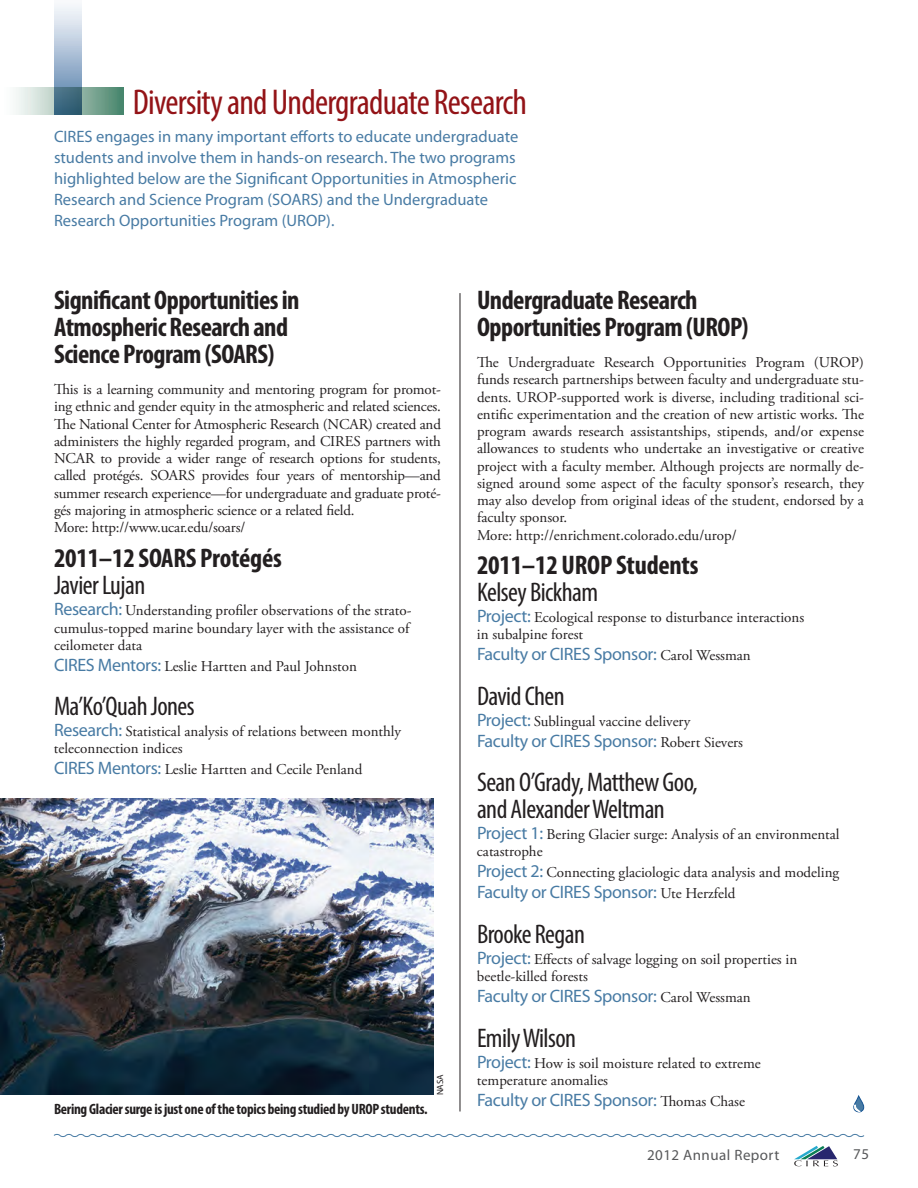
<style>
.page{position:relative;width:918px;height:1188px;background:#fff}
.page>*{position:absolute;margin:0;border:0;box-sizing:border-box;transform-origin:0 0}
.t1{font:condensed 36px "Myriad Pro";letter-spacing:-.02em;color:#931317}
.Body{font:700 condensed 27px "Myriad Pro";letter-spacing:-.02em;color:#231f20}
.t2{font:condensed 27px "Myriad Pro";letter-spacing:-.02em;color:#231f20}
.t3{font:18px "Myriad Pro";letter-spacing:-.02em;color:#487ba4}
.t4{font:16.5px "Myriad Pro";color:#487ba4}
.Body-2{font:15px/17.2px "Adobe Garamond Pro";color:#231f20;text-align:justify}
.Body-3{font:700 condensed 15px "Myriad Pro";letter-spacing:-.02em;color:#231f20}
.t5{font:15px "Myriad Pro";letter-spacing:.03em;color:#57585a}
.Body-4{font:9px "Myriad Pro";color:#231f20}
.s1{font-family:"Myriad Pro";font-size:18px;color:#487ba4}
.s2{font-family:"Adobe Garamond Pro";font-size:15px;color:#231f20}
</style>
<div class="page">
<hr style="left:460px;top:293px;width:1px;height:819px;background:#231f20">
<img style="left:1px;top:798px;width:433px;height:297px">
<svg style="left:55px;top:5px;width:27px;height:83px;background:#b6c8db"></svg>
<svg style="left:16px;top:88px;width:108px;height:27px;background:#85a8a3"></svg>
<svg style="left:854px;top:1096px;width:11px;height:16px"></svg>
<svg style="left:53px;top:1133px;width:812px;height:4px"></svg>
<svg style="left:794px;top:1146px;width:44px;height:20px"></svg>
<p class="t1" style="left:133px;top:80px;width:396px">Diversity and Undergraduate Research</p>
<p class="t4" style="left:54px;top:126px;width:466px">CIRES engages in many important efforts to educate undergraduate</p>
<p class="t4" style="left:54px;top:147px;width:463px">students and involve them in hands-on research. The two programs</p>
<p class="t4" style="left:54px;top:168px;width:464px">highlighted below are the Significant Opportunities in Atmospheric</p>
<p class="t4" style="left:54px;top:189px;width:436px">Research and Science Program (SOARS) and the Undergraduate</p>
<p class="t4" style="left:54px;top:210px;width:282px">Research Opportunities Program (UROP).</p>
<p class="Body" style="left:54px;top:284px;width:247px">Significant Opportunities in</p>
<p class="Body" style="left:54px;top:311px;width:236px">Atmospheric Research and</p>
<p class="Body" style="left:54px;top:338px;width:222px">Science Program (SOARS)</p>
<p class="Body-2" style="left:54px;top:381px;width:389px">This is a learning community and mentoring program for promot&shy;ing ethnic and gender equity in the atmospheric and related sciences.<br>The National Center for Atmospheric Research (NCAR) created and administers the highly regarded program, and CIRES partners with NCAR to provide a wider range of research options for students, called protégés. SOARS provides four years of mentorship—and summer research experience—for undergraduate and graduate proté&shy;gés majoring in atmospheric science or a related field.</p>
<p class="Body-2" style="left:54px;top:519px;width:193px">More: http://www.ucar.edu/soars/</p>
<p class="Body" style="left:54px;top:542px;width:229px">2011–12 SOARS Protégés</p>
<p class="t2" style="left:54px;top:569px;width:93px">Javier Lujan</p>
<p class="Body-2" style="left:54px;top:603px;width:359px;text-align:left"><span class="s1">Research:</span> Understanding profiler observations of the strato&shy;cumulus-topped marine boundary layer with the assistance of ceilometer data</p>
<p class="Body-2" style="left:54px;top:658px;width:304px"><span class="s1">CIRES Mentors:</span> Leslie Hartten and Paul Johnston</p>
<p class="t2" style="left:54px;top:690px;width:142px">Ma’Ko’Quah Jones</p>
<p class="Body-2" style="left:54px;top:723px;width:349px"><span class="s1">Research:</span> Statistical analysis of relations between monthly</p>
<p class="Body-2" style="left:54px;top:741px;width:130px">teleconnection indices</p>
<p class="Body-2" style="left:54px;top:762px;width:310px"><span class="s1">CIRES Mentors:</span> Leslie Hartten and Cecile Penland</p>
<p class="Body-3" style="left:54px;top:1100px;width:375px">Bering Glacier surge is just one of the topics being studied by UROP students.</p>
<p class="Body-4" style="left:435px;top:1095px;width:23px;rotate:-90deg">NASA</p>
<p class="Body" style="left:477px;top:284px;width:222px">Undergraduate Research</p>
<p class="Body" style="left:477px;top:311px;width:273px">Opportunities Program (UROP)</p>
<p class="Body-2" style="left:477px;top:354px;width:389px">The Undergraduate Research Opportunities Program (UROP) funds research partnerships between faculty and undergraduate stu&shy;dents. UROP-supported work is diverse, including traditional sci&shy;entific experimentation and the creation of new artistic works. The program awards research assistantships, stipends, and/or expense allowances to students who undertake an investigative or creative project with a faculty member. Although projects are normally de&shy;signed around some aspect of the faculty sponsor’s research, they may also develop from original ideas of the student, endorsed by a faculty sponsor.</p>
<p class="Body-2" style="left:477px;top:527px;width:261px">More: http://enrichment.colorado.edu/urop/</p>
<p class="Body" style="left:477px;top:548px;width:223px">2011–12 UROP Students</p>
<p class="t2" style="left:477px;top:576px;width:123px">Kelsey Bickham</p>
<p class="Body-2" style="left:477px;top:609px;width:329px"><span class="s1">Project:</span> Ecological response to disturbance interactions</p>
<p class="Body-2" style="left:477px;top:627px;width:108px">in subalpine forest</p>
<p class="t3" style="left:477px;top:643px;width:275px">Faculty or CIRES Sponsor: <span class="s2">Carol Wessman</span></p>
<p class="t2" style="left:477px;top:679px;width:89px">David Chen</p>
<p class="Body-2" style="left:477px;top:713px;width:215px"><span class="s1">Project:</span> Sublingual vaccine delivery</p>
<p class="t3" style="left:477px;top:730px;width:268px">Faculty or CIRES Sponsor: <span class="s2">Robert Sievers</span></p>
<p class="t2" style="left:477px;top:766px;width:222px">Sean O’Grady, Matthew Goo,</p>
<p class="t2" style="left:477px;top:793px;width:189px">and Alexander Weltman</p>
<p class="Body-2" style="left:477px;top:826px;width:364px"><span class="s1">Project 1:</span> Bering Glacier surge: Analysis of an environmental catastrophe</p>
<p class="Body-2" style="left:477px;top:864px;width:364px"><span class="s1">Project 2:</span> Connecting glaciologic data analysis and modeling</p>
<p class="t3" style="left:477px;top:881px;width:260px">Faculty or CIRES Sponsor: <span class="s2">Ute Herzfeld</span></p>
<p class="t2" style="left:477px;top:918px;width:109px">Brooke Regan</p>
<p class="Body-2" style="left:477px;top:951px;width:322px"><span class="s1">Project:</span> Effects of salvage logging on soil properties in</p>
<p class="Body-2" style="left:477px;top:969px;width:112px">beetle-killed forests</p>
<p class="t3" style="left:477px;top:985px;width:275px">Faculty or CIRES Sponsor: <span class="s2">Carol Wessman</span></p>
<p class="t2" style="left:477px;top:1021px;width:101px">Emily Wilson</p>
<p class="Body-2" style="left:477px;top:1055px;width:285px"><span class="s1">Project:</span> How is soil moisture related to extreme</p>
<p class="Body-2" style="left:477px;top:1072px;width:133px">temperature anomalies</p>
<p class="t3" style="left:477px;top:1089px;width:270px">Faculty or CIRES Sponsor: <span class="s2">Thomas Chase</span></p>
<p class="t5" style="left:647px;top:1146px;width:134px">2012 Annual Report</p>
<p class="t5" style="left:853px;top:1145px;width:17px">75</p>
</div>
